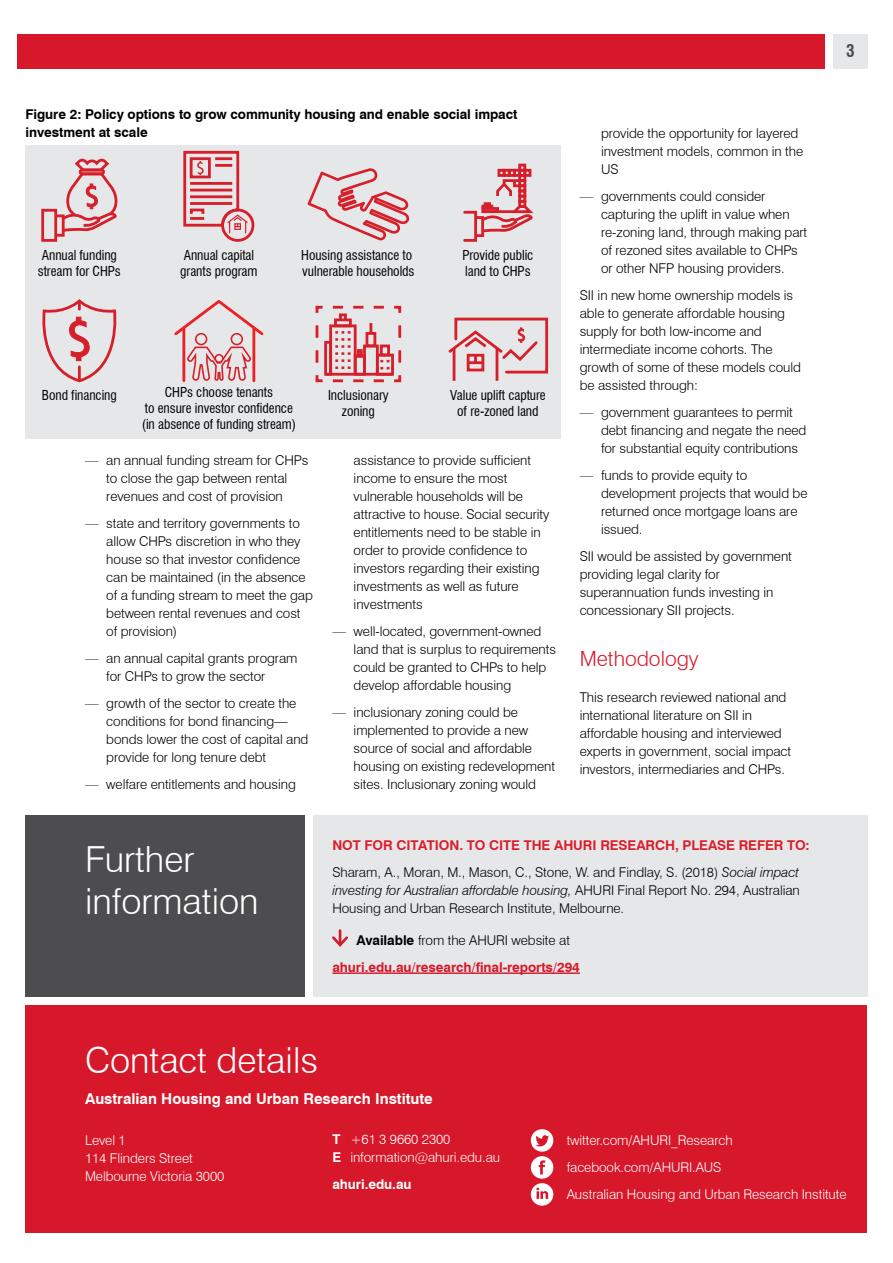
<style>
.page{position:relative;width:893px;height:1263px;background:#fff}
.page>*{position:absolute;margin:0;border:0;box-sizing:border-box;transform-origin:0 0}
.Section_heading{font:300 36px/42px "Swiss 721 BT";color:#fff}
.Subhead_1{font:300 21px "Swiss 721 BT";color:#d7182a}
.Body_copy{font:700 condensed 16.95px "Swiss 721 BT";color:#4d4d4f}
.Subhead_2{font:700 15px "Swiss 721 BT";color:#fff}
.Body_copy-2{font:300 13.5px/18px "Swiss 721 BT";letter-spacing:-.005em;color:#000}
.Body_copy-3{font:300 13.5px/18px "Swiss 721 BT";letter-spacing:-.005em;color:#fff}
.Body_copy-4{font:700 13.5px/18px "Swiss 721 BT";letter-spacing:-.005em;color:#000}
.Body_copy-5{font:700 13.5px "Swiss 721 BT";letter-spacing:-.005em;color:#d91f2b}
.Body_copy-6{font:700 13.5px "Swiss 721 BT";letter-spacing:-.005em;color:#d7182a}
.Body_copy-7{font:700 13.5px "Swiss 721 BT";letter-spacing:-.005em;color:#fff}
.t1{font:condensed 13.35px/16px "Swiss 721 BT";letter-spacing:-.005em;color:#000}
.s1{color:#4d4d4f}
.s2{font-style:italic}
.s3{font-weight:700}
</style>
<div class="page">
<div style="left:833px;top:34px;width:34px;height:34px;background:#e6e7e8"></div>
<div style="left:17px;top:34px;width:808px;height:34px;background:#d7182a"></div>
<div style="left:26px;top:1006px;width:841px;height:227px;background:#d7182a"></div>
<div style="left:313px;top:815px;width:554px;height:182px;background:#e6e7e8"></div>
<div style="left:26px;top:815px;width:279px;height:182px;background:#4d4d4f"></div>
<div style="left:531px;top:1129px;width:22px;height:23px;background:#fff;border-radius:50%"></div>
<svg style="left:535px;top:1135px;width:14px;height:11px"></svg>
<div style="left:531px;top:1156px;width:22px;height:23px;background:#fff;border-radius:50%"></div>
<svg style="left:539px;top:1160px;width:6px;height:14px"></svg>
<div style="left:531px;top:1183px;width:22px;height:23px;background:#fff;border-radius:50%"></div>
<svg style="left:536px;top:1188px;width:12px;height:11px"></svg>
<hr style="left:332px;top:972px;width:248px;height:2px;background:#d7182a">
<svg style="left:332px;top:930px;width:16px;height:17px"></svg>
<div style="left:26px;top:146px;width:535px;height:293px;background:#e6e7e8"></div>
<svg style="left:308px;top:168px;width:101px;height:72px"></svg>
<svg style="left:315px;top:305px;width:87px;height:78px"></svg>
<svg style="left:174px;top:300px;width:90px;height:81px"></svg>
<hr style="left:182px;top:328px;width:3px;height:53px;background:#ed2024">
<hr style="left:252px;top:328px;width:3px;height:53px;background:#ed2024">
<div style="left:221px;top:209px;width:33px;height:33px;border:3px solid #d71f2b;border-radius:50%"></div>
<svg style="left:183px;top:150px;width:66px;height:83px"></svg>
<svg style="left:42px;top:301px;width:75px;height:82px"></svg>
<svg style="left:65px;top:158px;width:53px;height:74px"></svg>
<div style="left:54px;top:214px;width:11px;height:23px;border:3px solid #d71f2b"></div>
<div style="left:41px;top:209px;width:16px;height:33px;border:3px solid #d71f2b"></div>
<div style="left:474px;top:216px;width:10px;height:21px;border:3px solid #d71f2b"></div>
<div style="left:463px;top:211px;width:14px;height:31px;border:3px solid #d71f2b"></div>
<div style="left:518px;top:174px;width:8px;height:8px;border:3px solid #d71f2b"></div>
<div style="left:518px;top:164px;width:8px;height:8px;border:3px solid #d71f2b"></div>
<div style="left:497px;top:169px;width:8px;height:8px;border:3px solid #d71f2b"></div>
<div style="left:503px;top:169px;width:8px;height:8px;border:3px solid #d71f2b"></div>
<div style="left:508px;top:169px;width:8px;height:8px;border:3px solid #d71f2b"></div>
<div style="left:513px;top:169px;width:8px;height:8px;border:3px solid #d71f2b"></div>
<div style="left:518px;top:169px;width:8px;height:8px;border:3px solid #d71f2b"></div>
<div style="left:523px;top:169px;width:8px;height:8px;border:3px solid #d71f2b"></div>
<svg style="left:479px;top:178px;width:54px;height:56px"></svg>
<div style="left:481px;top:207px;width:18px;height:6px;border:3px solid #d71f2b"></div>
<hr style="left:453px;top:348px;width:2px;height:33px;background:#d71f2b">
<hr style="left:496px;top:348px;width:2px;height:33px;background:#d71f2b">
<svg style="left:448px;top:317px;width:101px;height:58px"></svg>
<p class="Body_copy-4" style="left:26px;top:105px;width:493px">Figure 2: Policy options to grow community housing and enable social impact investment at scale</p>
<p class="t1" style="left:38px;top:247px;width:85px">Annual funding stream for CHPs</p>
<p class="t1" style="left:180px;top:247px;width:79px">Annual capital grants program</p>
<p class="t1" style="left:301px;top:247px;width:115px">Housing assistance to vulnerable households</p>
<p class="t1" style="left:462px;top:247px;width:73px">Provide public land to CHPs</p>
<p class="t1" style="left:142px;top:384px;width:156px;text-align:center">CHPs choose tenants<br>to ensure investor confidence (in absence of funding stream)</p>
<p class="t1" style="left:42px;top:387px;width:77px">Bond financing</p>
<p class="t1" style="left:450px;top:387px;width:97px;text-align:center">Value uplift capture of re-zoned land</p>
<p class="t1" style="left:328px;top:387px;width:62px;text-align:center">Inclusionary zoning</p>
<p class="Body_copy-2" style="left:85px;top:451px;width:225px;text-align:center"><span class="s1">—</span> an annual funding stream for CHPs to close the gap between rental revenues and cost of provision</p>
<p class="Body_copy-2" style="left:106px;top:514px;width:208px;text-indent:-21px"><span class="s1">—</span> state and territory governments to allow CHPs discretion in who they house so that investor confidence can be maintained (in the absence of a funding stream to meet the gap between rental revenues and cost of provision)</p>
<p class="Body_copy-2" style="left:106px;top:649px;width:193px;text-indent:-21px"><span class="s1">—</span> an annual capital grants program for CHPs to grow the sector</p>
<p class="Body_copy-2" style="left:106px;top:694px;width:204px;text-indent:-21px"><span class="s1">—</span> growth of the sector to create the conditions for bond financing— bonds lower the cost of capital and provide for long tenure debt</p>
<p class="Body_copy-2" style="left:85px;top:775px;width:212px"><span class="s1">—</span> welfare entitlements and housing</p>
<p class="Body_copy-2" style="left:354px;top:451px;width:197px">assistance to provide sufficient income to ensure the most vulnerable households will be attractive to house. Social security entitlements need to be stable in order to provide confidence to investors regarding their existing investments as well as future investments</p>
<p class="Body_copy-2" style="left:354px;top:622px;width:204px;text-indent:-21px"><span class="s1">—</span> well-located, government-owned land that is surplus to requirements could be granted to CHPs to help develop affordable housing</p>
<p class="Body_copy-2" style="left:354px;top:703px;width:203px;text-indent:-21px"><span class="s1">—</span> inclusionary zoning could be implemented to provide a new source of social and affordable housing on existing redevelopment sites. Inclusionary zoning would</p>
<p class="Body_copy-2" style="left:601px;top:124px;width:204px">provide the opportunity for layered investment models, common in the<br>US</p>
<p class="Body_copy-2" style="left:601px;top:187px;width:208px;text-indent:-21px"><span class="s1">—</span> governments could consider capturing the uplift in value when re-zoning land, through making part of rezoned sites available to CHPs or other NFP housing providers.</p>
<p class="Body_copy-2" style="left:580px;top:286px;width:223px">SII in new home ownership models is able to generate affordable housing supply for both low-income and intermediate income cohorts. The growth of some of these models could be assisted through:</p>
<p class="Body_copy-2" style="left:601px;top:403px;width:207px;text-indent:-21px"><span class="s1">—</span> government guarantees to permit debt financing and negate the need for substantial equity contributions</p>
<p class="Body_copy-2" style="left:601px;top:466px;width:208px;text-indent:-21px"><span class="s1">—</span> funds to provide equity to development projects that would be returned once mortgage loans are issued.</p>
<p class="Body_copy-2" style="left:580px;top:547px;width:214px">SII would be assisted by government providing legal clarity for superannuation funds investing in concessionary SII projects.</p>
<p class="Subhead_1" style="left:580px;top:646px;width:120px">Methodology</p>
<p class="Body_copy-2" style="left:580px;top:688px;width:213px">This research reviewed national and international literature on SII in affordable housing and interviewed experts in government, social impact investors, intermediaries and CHPs.</p>
<p class="Section_heading" style="left:85px;top:838px;width:175px">Further information</p>
<p class="Body_copy-5" style="left:332px;top:836px;width:479px">NOT FOR CITATION. TO CITE THE AHURI RESEARCH, PLEASE REFER TO:</p>
<p class="Body_copy-2" style="left:332px;top:863px;width:469px;text-align:justify">Sharam, A., Moran, M., Mason, C., Stone, W. and Findlay, S. (2018) <span class="s2">Social impact investing for Australian affordable housing,</span> AHURI Final Report No. 294, Australian Housing and Urban Research Institute, Melbourne.</p>
<p class="Body_copy-2" style="left:356px;top:931px;width:215px"><span class="s3">Available</span> from the AHURI website at</p>
<p class="Body_copy-6" style="left:332px;top:957px;width:249px">ahuri.edu.au/research/final-reports/294</p>
<p class="Section_heading" style="left:85px;top:1039px;width:235px">Contact details</p>
<p class="Subhead_2" style="left:85px;top:1088px;width:349px">Australian Housing and Urban Research Institute</p>
<p class="Body_copy" style="left:846px;top:41px;width:10px">3</p>
<p class="Body_copy-3" style="left:85px;top:1131px;width:141px">Level 1<br>114 Flinders Street<br>Melbourne Victoria 3000</p>
<p class="Body_copy-3" style="left:332px;top:1130px;width:169px"><span class="s3">T</span> +61 3 9660 2300<br><span class="s3">E</span> information@ahuri.edu.au</p>
<p class="Body_copy-7" style="left:332px;top:1175px;width:81px">ahuri.edu.au</p>
<p class="Body_copy-3" style="left:567px;top:1131px;width:168px">twitter.com/AHURI_Research</p>
<p class="Body_copy-3" style="left:567px;top:1158px;width:156px">facebook.com/AHURI.AUS</p>
<p class="Body_copy-3" style="left:567px;top:1185px;width:281px">Australian Housing and Urban Research Institute</p>
</div>
